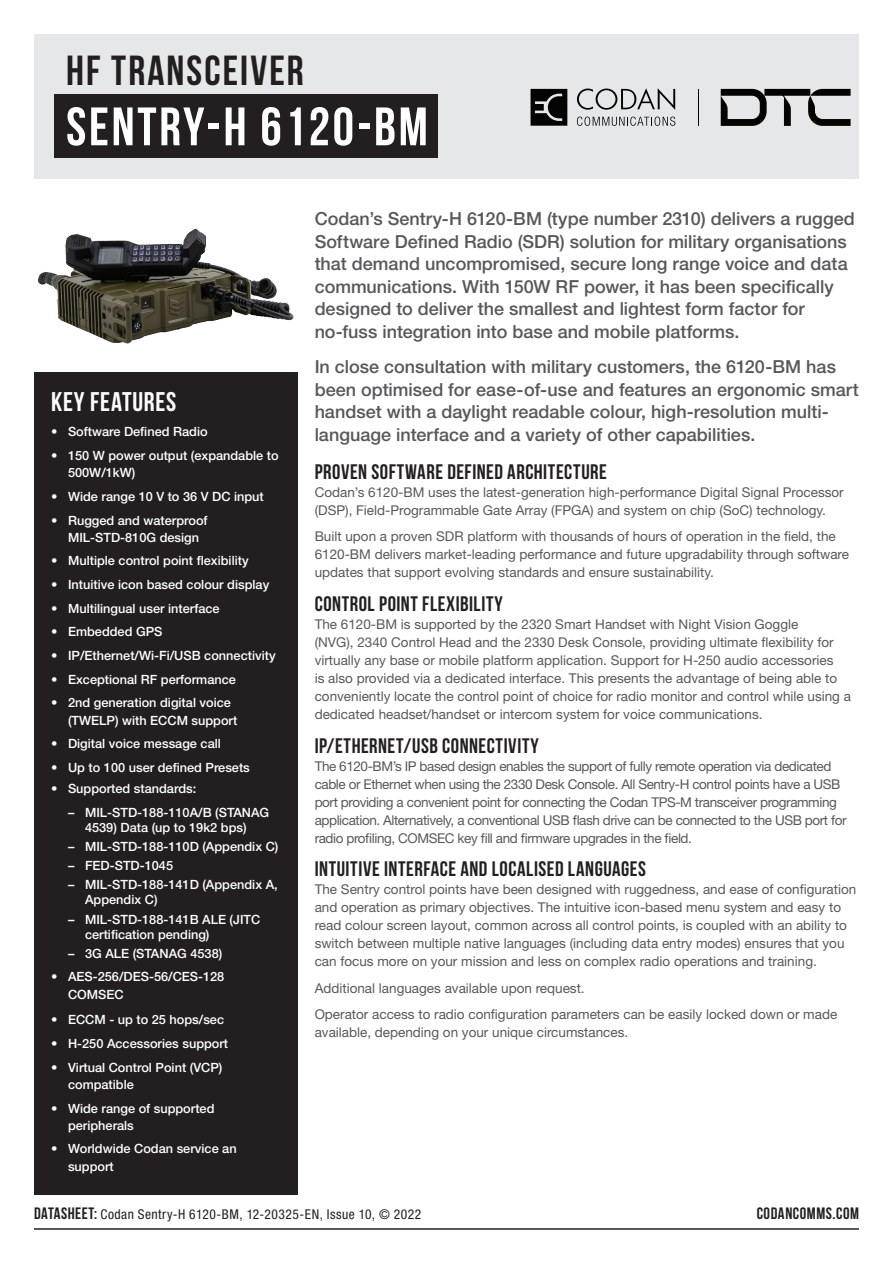
<style>
.page{position:relative;width:893px;height:1263px;background:#fff}
.page>*{position:absolute;margin:0;border:0;box-sizing:border-box;transform-origin:0 0}
.t1{font:54px "Bebas Neue";letter-spacing:.05em;color:#fff}
.t2{font:42px "Bebas Neue";letter-spacing:.05em;color:#231f20}
.t3{font:27px "Bebas Neue";letter-spacing:.03em;color:#fff}
.t4{font:21px "Bebas Neue";letter-spacing:.025em;color:#231f20}
.t5{font:500 18px/22.5px "Helvetica Neue LT Std";color:#57585a}
.t6{font:16.5px "Bebas Neue";letter-spacing:.035em;color:#231f20}
.t7{font:13.5px/18px "Helvetica Neue LT Std";color:#57585a}
.t8{font:13.5px/18px "Helvetica Neue LT Std";letter-spacing:-.03em;color:#57585a}
.t9{font:condensed 13.5px "Helvetica Neue LT Std";letter-spacing:.035em;color:#231f20}
.t10{font:500 12.75px/17.2px "Helvetica Neue LT Std";color:#fff}
.s1{font-family:"Bebas Neue";font-stretch:normal;font-size:16.5px}
</style>
<div class="page">
<div style="left:34px;top:34px;width:825px;height:145px;background:#e6e7e9"></div>
<hr style="left:34px;top:1228px;width:825px;height:1px;background:#231f20">
<svg style="left:721px;top:89px;width:130px;height:37px"></svg>
<svg style="left:577px;top:117px;width:98px;height:9px"></svg>
<svg style="left:577px;top:88px;width:98px;height:22px"></svg>
<svg style="left:531px;top:89px;width:36px;height:37px"></svg>
<hr style="left:698px;top:89px;width:1px;height:37px;background:#040503">
<img style="left:37px;top:228px;width:257px;height:116px">
<div style="left:55px;top:94px;width:383px;height:63px;background:#231f20"></div>
<div style="left:34px;top:372px;width:264px;height:823px;background:#231f20"></div>
<h2 class="t2" style="left:66px;top:47px;width:239px">HF TRANSCEIVER</h2>
<h1 class="t1" style="left:66px;top:97px;width:363px">SENTRY-H 6120-BM</h1>
<h3 class="t3" style="left:51px;top:387px;width:127px">KEY FEATURES</h3>
<p class="t10" style="left:51px;top:423px;width:158px">• Software Defined Radio</p>
<p class="t10" style="left:68px;top:447px;width:212px;text-indent:-17px">• 150 W power output (expandable to<br>500W/1kW)</p>
<p class="t10" style="left:51px;top:488px;width:214px">• Wide range 10 V to 36 V DC input</p>
<p class="t10" style="left:68px;top:511px;width:141px;text-indent:-17px">• Rugged and waterproof<br>MIL-STD-810G design</p>
<p class="t10" style="left:51px;top:552px;width:199px">• Multiple control point flexibility</p>
<p class="t10" style="left:51px;top:576px;width:220px">• Intuitive icon based colour display</p>
<p class="t10" style="left:51px;top:599px;width:170px">• Multilingual user interface</p>
<p class="t10" style="left:51px;top:623px;width:113px">• Embedded GPS</p>
<p class="t10" style="left:51px;top:647px;width:226px">• IP/Ethernet/Wi-Fi/USB connectivity</p>
<p class="t10" style="left:51px;top:670px;width:186px">• Exceptional RF performance</p>
<p class="t10" style="left:68px;top:694px;width:171px;text-indent:-17px">• 2nd generation digital voice (TWELP) with ECCM support</p>
<p class="t10" style="left:51px;top:735px;width:171px">• Digital voice message call</p>
<p class="t10" style="left:51px;top:758px;width:200px">• Up to 100 user defined Presets</p>
<p class="t10" style="left:51px;top:780px;width:147px">• Supported standards:</p>
<p class="t10" style="left:68px;top:804px;width:203px;line-height:15px;text-align:center">– MIL-STD-188-110A/B (STANAG<br>4539) Data (up to 19k2 bps)</p>
<p class="t10" style="left:68px;top:838px;width:212px">– MIL-STD-188-110D (Appendix C)</p>
<p class="t10" style="left:68px;top:857px;width:107px">– FED-STD-1045</p>
<p class="t10" style="left:85px;top:877px;width:194px;line-height:15px;text-indent:-17px">– MIL-STD-188-141D (Appendix A,<br>Appendix C)</p>
<p class="t10" style="left:85px;top:911px;width:177px;line-height:15px;text-indent:-17px">– MIL-STD-188-141B ALE (JITC certification pending)</p>
<p class="t10" style="left:68px;top:945px;width:156px">– 3G ALE (STANAG 4538)</p>
<p class="t10" style="left:68px;top:968px;width:158px;text-indent:-17px">• AES-256/DES-56/CES-128<br>COMSEC</p>
<p class="t10" style="left:51px;top:1011px;width:175px">• ECCM - up to 25 hops/sec</p>
<p class="t10" style="left:51px;top:1035px;width:179px">• H-250 Accessories support</p>
<p class="t10" style="left:68px;top:1058px;width:156px;text-indent:-17px">• Virtual Control Point (VCP) compatible</p>
<p class="t10" style="left:68px;top:1099px;width:148px;text-indent:-17px">• Wide range of supported peripherals</p>
<p class="t10" style="left:68px;top:1140px;width:170px;text-indent:-17px">• Worldwide Codan service an support</p>
<p class="t5" style="left:315px;top:208px;width:542px">Codan’s Sentry-H 6120-BM (type number 2310) delivers a rugged Software Defined Radio (SDR) solution for military organisations that demand uncompromised, secure long range voice and data communications. With 150W RF power, it has been specifically designed to deliver the smallest and lightest form factor for no-fuss integration into base and mobile platforms.</p>
<p class="t5" style="left:315px;top:355px;width:546px">In close consultation with military customers, the 6120-BM has been optimised for ease-of-use and features an ergonomic smart handset with a daylight readable colour, high-resolution multi&shy;language interface and a variety of other capabilities.</p>
<h3 class="t4" style="left:315px;top:460px;width:294px">PROVEN SOFTWARE DEFINED ARCHITECTURE</h3>
<p class="t7" style="left:315px;top:483px;width:531px">Codan’s 6120-BM uses the latest-generation high-performance Digital Signal Processor (DSP), Field-Programmable Gate Array (FPGA) and system on chip (SoC) technology.</p>
<p class="t7" style="left:315px;top:527px;width:536px">Built upon a proven SDR platform with thousands of hours of operation in the field, the<br>6120-BM delivers market-leading performance and future upgradability through software updates that support evolving standards and ensure sustainability.</p>
<h3 class="t4" style="left:315px;top:592px;width:190px">CONTROL POINT FLEXIBILITY</h3>
<p class="t7" style="left:315px;top:615px;width:538px">The 6120-BM is supported by the 2320 Smart Handset with Night Vision Goggle<br>(NVG), 2340 Control Head and the 2330 Desk Console, providing ultimate flexibility for virtually any base or mobile platform application. Support for H-250 audio accessories<br>is also provided via a dedicated interface. This presents the advantage of being able to conveniently locate the control point of choice for radio monitor and control while using a dedicated headset/handset or intercom system for voice communications.</p>
<h3 class="t4" style="left:315px;top:734px;width:226px">IP/ETHERNET/USB CONNECTIVITY</h3>
<p class="t8" style="left:315px;top:757px;width:533px">The 6120-BM’s IP based design enables the support of fully remote operation via dedicated cable or Ethernet when using the 2330 Desk Console. All Sentry-H control points have a USB port providing a convenient point for connecting the Codan TPS-M transceiver programming application. Alternatively, a conventional USB flash drive can be connected to the USB port for radio profiling, COMSEC key fill and firmware upgrades in the field.</p>
<h3 class="t4" style="left:315px;top:858px;width:333px">INTUITIVE INTERFACE AND LOCALISED LANGUAGES</h3>
<p class="t7" style="left:315px;top:880px;width:543px">The Sentry control points have been designed with ruggedness, and ease of configuration and operation as primary objectives. The intuitive icon-based menu system and easy to read colour screen layout, common across all control points, is coupled with an ability to switch between multiple native languages (including data entry modes) ensures that you can focus more on your mission and less on complex radio operations and training.</p>
<p class="t7" style="left:315px;top:975px;width:524px;line-height:26.5px">Additional languages available upon request.<br>Operator access to radio configuration parameters can be easily locked down or made</p>
<p class="t7" style="left:315px;top:1023px;width:315px">available, depending on your unique circumstances.</p>
<p class="t9" style="left:34px;top:1206px;width:389px"><span class="s1">DATASHEET:</span> Codan Sentry-H 6120-BM, 12-20325-EN, Issue 10, © 2022</p>
<p class="t6" style="left:757px;top:1204px;width:104px">CODANCOMMS.COM</p>
</div>
